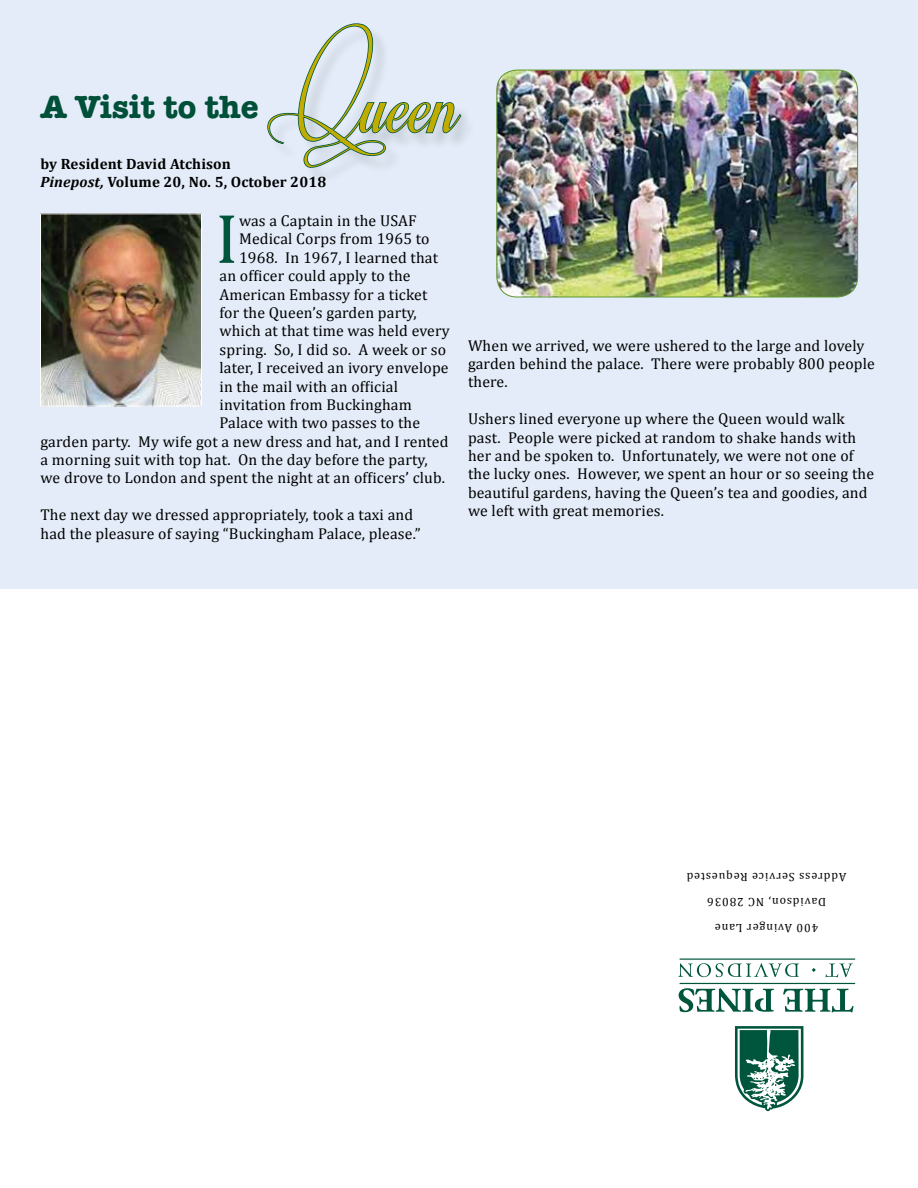
<style>
.page{position:relative;width:918px;height:1188px;background:#fff}
.page>*{position:absolute;margin:0;border:0;box-sizing:border-box;transform-origin:0 0}
.t1{font:105.45px "Respective";color:#c0ad00}
.t2{font:70.95px "Cambria";color:#00553d}
.t3{font:700 33px "American Typewriter";color:#004f39}
.t4{font:15.75px/18.5px "Cambria";letter-spacing:.01em;color:#000}
.t5{font:700 15px/18px "Cambria";letter-spacing:.01em;color:#000}
.t6{font:12px/25.5px "Cambria";letter-spacing:.075em;color:#000;text-align:center}
.s1{font-style:italic}
</style>
<div class="page">
<div style="left:0;top:0;width:918px;height:589px;background:#e3ecf8"></div>
<svg style="left:783px;top:989px;width:71px;height:23px"></svg>
<svg style="left:679px;top:988px;width:95px;height:24px"></svg>
<svg style="left:826px;top:964px;width:26px;height:13px"></svg>
<svg style="left:678px;top:963px;width:121px;height:14px"></svg>
<svg style="left:812px;top:968px;width:4px;height:4px"></svg>
<hr style="left:680px;top:983px;width:175px;height:1px;background:#00553d">
<hr style="left:680px;top:959px;width:175px;height:1px;background:#00553d">
<svg style="left:735px;top:1026px;width:68px;height:85px"></svg>
<img style="left:42px;top:215px;width:158px;height:189px">
<div style="left:40px;top:213px;width:162px;height:193px;border:1px solid #fff"></div>
<svg style="left:267px;top:23px;width:195px;height:146px"></svg>
<img style="left:497px;top:70px;width:361px;height:227px">
<div style="left:496px;top:70px;width:362px;height:227px;border:1px solid #5e9732;border-radius:20px"></div>
<h1 class="t1" style="left:273px;top:34px;width:189px">Queen</h1>
<h3 class="t3" style="left:40px;top:78px;width:220px">A Visit to the</h3>
<p class="t5" style="left:40px;top:155px;width:287px">by Resident David Atchison<br><span class="s1">Pinepost,</span> Volume 20, No. 5, October 2018</p>
<h2 class="t2" style="left:215px;top:197px;width:24px">I</h2>
<p class="t4" style="left:239px;top:211px;width:179px">was a Captain in the USAF</p>
<p class="t4" style="left:239px;top:230px;width:192px">Medical Corps from 1965 to</p>
<p class="t4" style="left:239px;top:248px;width:201px">1968. In 1967, I learned that</p>
<p class="t4" style="left:220px;top:267px;width:193px">an officer could apply to the</p>
<p class="t4" style="left:220px;top:285px;width:209px">American Embassy for a ticket</p>
<p class="t4" style="left:220px;top:303px;width:199px">for the Queen’s garden party,</p>
<p class="t4" style="left:220px;top:322px;width:232px">which at that time was held every</p>
<p class="t4" style="left:220px;top:340px;width:228px">spring. So, I did so. A week or so</p>
<p class="t4" style="left:220px;top:358px;width:231px">later, I received an ivory envelope</p>
<p class="t4" style="left:220px;top:377px;width:180px">in the mail with an official</p>
<p class="t4" style="left:220px;top:395px;width:194px">invitation from Buckingham</p>
<p class="t4" style="left:220px;top:414px;width:202px">Palace with two passes to the</p>
<p class="t4" style="left:40px;top:432px;width:410px">garden party. My wife got a new dress and hat, and I rented</p>
<p class="t4" style="left:40px;top:450px;width:389px">a morning suit with top hat. On the day before the party,</p>
<p class="t4" style="left:40px;top:469px;width:406px">we drove to London and spent the night at an officers’ club.</p>
<p class="t4" style="left:40px;top:506px;width:382px">The next day we dressed appropriately, took a taxi and had the pleasure of saying “Buckingham Palace, please.”</p>
<p class="t4" style="left:468px;top:336px;width:408px">When we arrived, we were ushered to the large and lovely garden behind the palace. There were probably 800 people there.</p>
<p class="t4" style="left:468px;top:410px;width:408px">Ushers lined everyone up where the Queen would walk past. People were picked at random to shake hands with her and be spoken to. Unfortunately, we were not one of the lucky ones. However, we spent an hour or so seeing the beautiful gardens, having the Queen’s tea and goodies, and we left with great memories.</p>
<p class="t6" style="left:846px;top:941px;width:161px;rotate:-180deg">400 Avinger Lane<br>Davidson, NC 28036<br>Address Service Requested</p>
</div>
